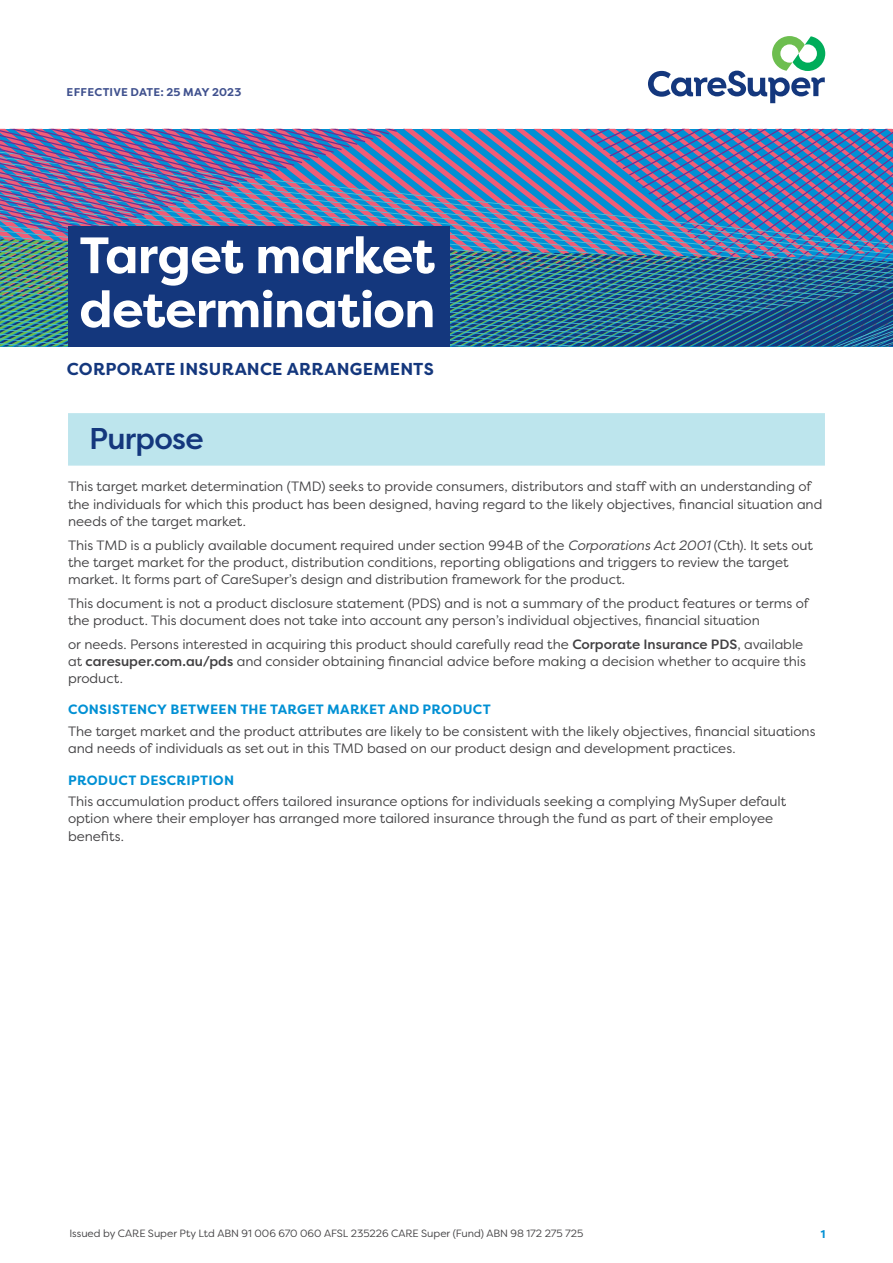
<style>
.page{position:relative;width:893px;height:1263px;background:#fff}
.page>*{position:absolute;margin:0;border:0;box-sizing:border-box;transform-origin:0 0}
.t1{font:700 51px/54px "Filson Pro";letter-spacing:-.015em;color:#fff}
.t2{font:500 30px "Filson Pro";letter-spacing:-.025em;color:#14377d}
.t3{font:700 17.25px "Filson Pro";letter-spacing:.01em;color:#14377d}
.t4{font:13.5px/17.2px "Filson Pro";letter-spacing:-.005em;color:#414042}
.t5{font:700 13.5px "Filson Pro";letter-spacing:.025em;color:#0090d4}
.t6{font:700 11.25px "Filson Pro";letter-spacing:.015em;color:#40518e}
.t7{font:700 11.25px "Filson Pro";color:#0090d4}
.t8{font:10.5px "Filson Pro";color:#414042}
.s1{font-style:italic}
.s2{font-weight:500}
</style>
<div class="page">
<img style="left:0;top:129px;width:893px;height:218px">
<div style="left:68px;top:413px;width:757px;height:53px;background:#bde5ed"></div>
<svg style="left:648px;top:36px;width:177px;height:67px"></svg>
<div style="left:68px;top:284px;width:381px;height:62px;background:#14377d"></div>
<div style="left:68px;top:226px;width:381px;height:58px;background:#14377d"></div>
<p class="t6" style="left:67px;top:85px;width:176px">EFFECTIVE DATE: 25 MAY 2023</p>
<h1 class="t1" style="left:79px;top:229px;width:358px">Target market determination</h1>
<p class="t3" style="left:67px;top:358px;width:368px">CORPORATE INSURANCE ARRANGEMENTS</p>
<h2 class="t2" style="left:89px;top:417px;width:116px">Purpose</h2>
<p class="t4" style="left:68px;top:478px;width:756px">This target market determination (TMD) seeks to provide consumers, distributors and staff with an understanding of the individuals for which this product has been designed, having regard to the likely objectives, financial situation and needs of the target market.</p>
<p class="t4" style="left:68px;top:536px;width:746px">This TMD is a publicly available document required under section 994B of the <span class="s1">Corporations Act 2001</span> (Cth). It sets out the target market for the product, distribution conditions, reporting obligations and triggers to review the target market. It forms part of CareSuper’s design and distribution framework for the product.</p>
<p class="t4" style="left:68px;top:594px;width:742px">This document is not a product disclosure statement (PDS) and is not a summary of the product features or terms of the product. This document does not take into account any person’s individual objectives, financial situation</p>
<p class="t4" style="left:68px;top:635px;width:739px">or needs. Persons interested in acquiring this product should carefully read the <span class="s2">Corporate Insurance PDS</span>, available at <span class="s2">caresuper.com.au/pds</span> and consider obtaining financial advice before making a decision whether to acquire this product.</p>
<p class="t5" style="left:68px;top:701px;width:424px">CONSISTENCY BETWEEN THE TARGET MARKET AND PRODUCT</p>
<p class="t4" style="left:68px;top:722px;width:749px">The target market and the product attributes are likely to be consistent with the likely objectives, financial situations and needs of individuals as set out in this TMD based on our product design and development practices.</p>
<p class="t5" style="left:68px;top:771px;width:168px">PRODUCT DESCRIPTION</p>
<p class="t4" style="left:68px;top:792px;width:720px">This accumulation product offers tailored insurance options for individuals seeking a complying MySuper default option where their employer has arranged more tailored insurance through the fund as part of their employee benefits.</p>
<p class="t8" style="left:69px;top:1227px;width:516px">Issued by CARE Super Pty Ltd ABN 91 006 670 060 AFSL 235226 CARE Super (Fund) ABN 98 172 275 725</p>
<p class="t7" style="left:821px;top:1227px;width:6px">1</p>
</div>
